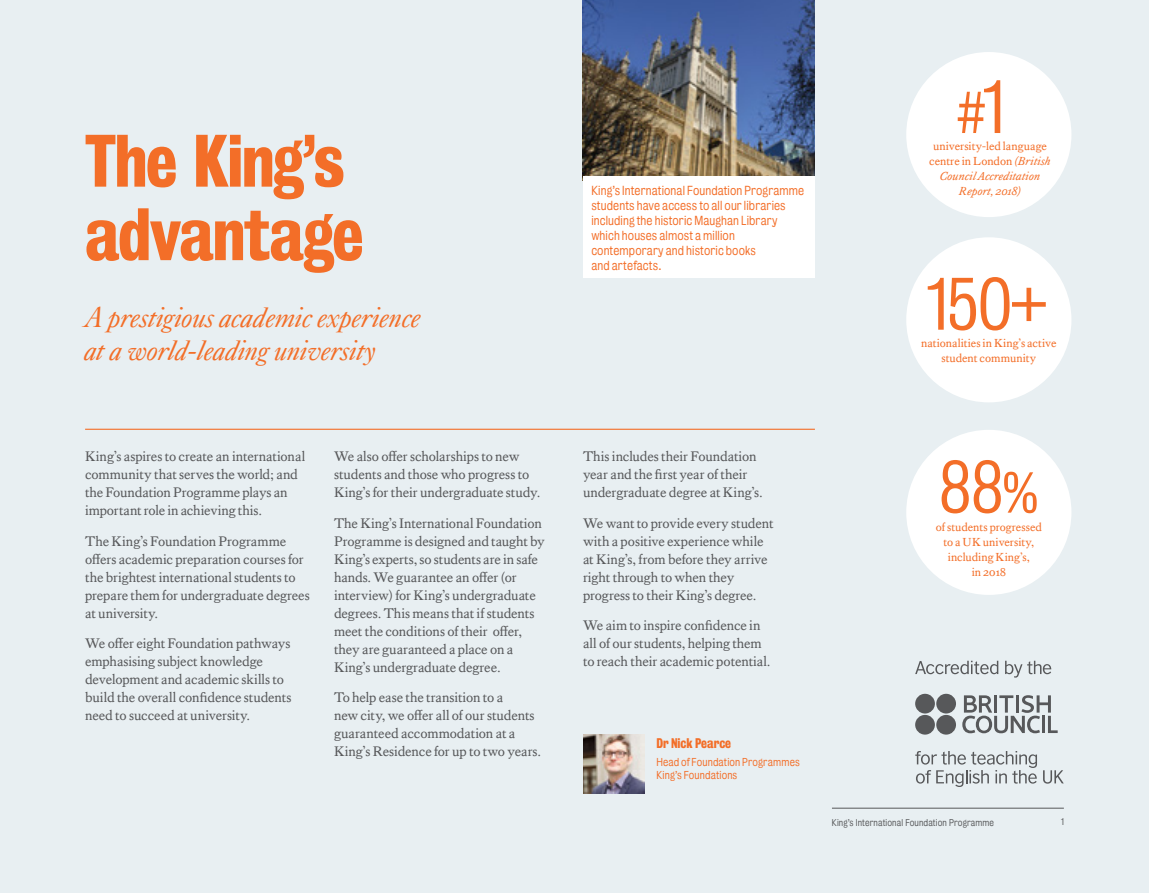
<style>
.page{position:relative;width:1149px;height:893px;background:#fff}
.page>*{position:absolute;margin:0;border:0;box-sizing:border-box;transform-origin:0 0}
.PAGE_TITLE{font:67.5px/73.5px "Kings Bureau Grot Three Seven";letter-spacing:-.02em;color:#f36e28}
.t1{font:67.5px "Kings Bureau Grot Five One";color:#f36e28}
.t2{font:53.7px "Kings Bureau Grot Five One";color:#f36e28}
.INTRO_ITALICS{font:italic 28.5px/33px "Kings Caslon Display";color:#f36e28}
.BODY_COPY__3mm_after{font:14.25px/18px "Kings Caslon Text";letter-spacing:-.01em;color:#57585a}
.t3{font:12.75px "Kings Bureau Grot Three Seven";color:#f36e28}
.BODY_COPY{font:12px/15px "Kings Bureau Grot Five One";letter-spacing:.01em;color:#f36e28}
.BODY_COPY-2{font:12px/15px "Kings Caslon Text";color:#f36e28;text-align:center}
.BODY_COPY-3{font:italic 12px/15px "Kings Caslon Text";letter-spacing:-.01em;color:#f36e28;text-align:center}
.t4{font:10.5px/13.5px "Kings Bureau Grot Five One";letter-spacing:.01em;color:#f36e28}
.t5{font:9px "Kings Bureau Grot Five One";letter-spacing:.01em;color:#57585a}
.s1{font-size:68.7px}
.s2{font-style:normal}
.s3{font-size:52.5px}
</style>
<div class="page">
<div style="left:0;top:0;width:1148px;height:893px;background:#e8eff2"></div>
<svg style="left:962px;top:695px;width:95px;height:38px"></svg>
<div style="left:914px;top:694px;width:20px;height:19px;background:#57585a;border-radius:50%"></div>
<div style="left:935px;top:694px;width:20px;height:19px;background:#57585a;border-radius:50%"></div>
<div style="left:914px;top:715px;width:20px;height:20px;background:#57585a;border-radius:50%"></div>
<div style="left:935px;top:715px;width:20px;height:20px;background:#57585a;border-radius:50%"></div>
<svg style="left:915px;top:661px;width:83px;height:13px"></svg>
<svg style="left:1005px;top:661px;width:45px;height:17px"></svg>
<svg style="left:915px;top:751px;width:121px;height:36px"></svg>
<svg style="left:1043px;top:770px;width:20px;height:14px"></svg>
<div style="left:905px;top:430px;width:166px;height:165px;background:#fff;border-radius:50%"></div>
<hr style="left:85px;top:429px;width:729px;height:1px;background:#f36e28">
<img style="left:582px;top:0;width:232px;height:176px">
<div style="left:582px;top:176px;width:232px;height:102px;background:#fff"></div>
<div style="left:905px;top:52px;width:166px;height:165px;background:#fff;border-radius:50%"></div>
<div style="left:905px;top:237px;width:166px;height:165px;background:#fff;border-radius:50%"></div>
<img style="left:583px;top:735px;width:61px;height:58px">
<hr style="left:831px;top:808px;width:232px;height:1px;background:#57585a">
<p class="PAGE_TITLE" style="left:85px;top:124px;width:280px">The King’s advantage</p>
<p class="INTRO_ITALICS" style="left:85px;top:301px;width:337px">A prestigious academic experience at a world-leading university</p>
<p class="BODY_COPY__3mm_after" style="left:85px;top:447px;width:221px">King’s aspires to create an international community that serves the world; and the Foundation Programme plays an important role in achieving this.</p>
<p class="BODY_COPY__3mm_after" style="left:85px;top:532px;width:226px">The King’s Foundation Programme offers academic preparation courses for the brightest international students to prepare them for undergraduate degrees at university.</p>
<p class="BODY_COPY__3mm_after" style="left:85px;top:635px;width:208px">We offer eight Foundation pathways emphasising subject knowledge development and academic skills to build the overall confidence students need to succeed at university.</p>
<p class="BODY_COPY__3mm_after" style="left:334px;top:447px;width:208px">We also offer scholarships to new students and those who progress to<br>King’s for their undergraduate study.</p>
<p class="BODY_COPY__3mm_after" style="left:334px;top:514px;width:212px">The King’s International Foundation Programme is designed and taught by King’s experts, so students are in safe hands. We guarantee an offer (or interview) for King’s undergraduate degrees. This means that if students meet the conditions of their offer, they are guaranteed a place on a King’s undergraduate degree.</p>
<p class="BODY_COPY__3mm_after" style="left:334px;top:689px;width:209px">To help ease the transition to a<br>new city, we offer all of our students guaranteed accommodation at a King’s Residence for up to two years.</p>
<p class="BODY_COPY" style="left:591px;top:183px;width:214px">King’s International Foundation Programme students have access to all our libraries including the historic Maughan Library which houses almost a million contemporary and historic books<br>and artefacts.</p>
<p class="t2" style="left:955px;top:83px;width:50px">#<span class="s1">1</span></p>
<p class="BODY_COPY-3" style="left:928px;top:139px;width:123px"><span class="s2">university-led language centre in London</span> (British<br>Council Accreditation<br>Report, 2018)</p>
<p class="t1" style="left:926px;top:267px;width:126px">150+</p>
<p class="BODY_COPY-2" style="left:920px;top:335px;width:137px">nationalities in King’s active student community</p>
<p class="BODY_COPY__3mm_after" style="left:583px;top:447px;width:181px">This includes their Foundation year and the first year of their undergraduate degree at King’s.</p>
<p class="BODY_COPY__3mm_after" style="left:583px;top:514px;width:192px">We want to provide every student with a positive experience while at King’s, from before they arrive right through to when they progress to their King’s degree.</p>
<p class="BODY_COPY__3mm_after" style="left:583px;top:617px;width:189px">We aim to inspire confidence in all of our students, helping them to reach their academic potential.</p>
<p class="t3" style="left:656px;top:736px;width:76px">Dr Nick Pearce</p>
<p class="t4" style="left:656px;top:755px;width:145px">Head of Foundation Programmes<br>King’s Foundations</p>
<p class="t1" style="left:937px;top:450px;width:102px">88<span class="s3">%</span></p>
<p class="BODY_COPY-2" style="left:935px;top:519px;width:108px">of students progressed to a UK university, including King’s,<br>in 2018</p>
<p class="t5" style="left:831px;top:817px;width:163px">King’s International Foundation Programme</p>
<p class="t5" style="left:1060px;top:816px;width:4px">1</p>
</div>
